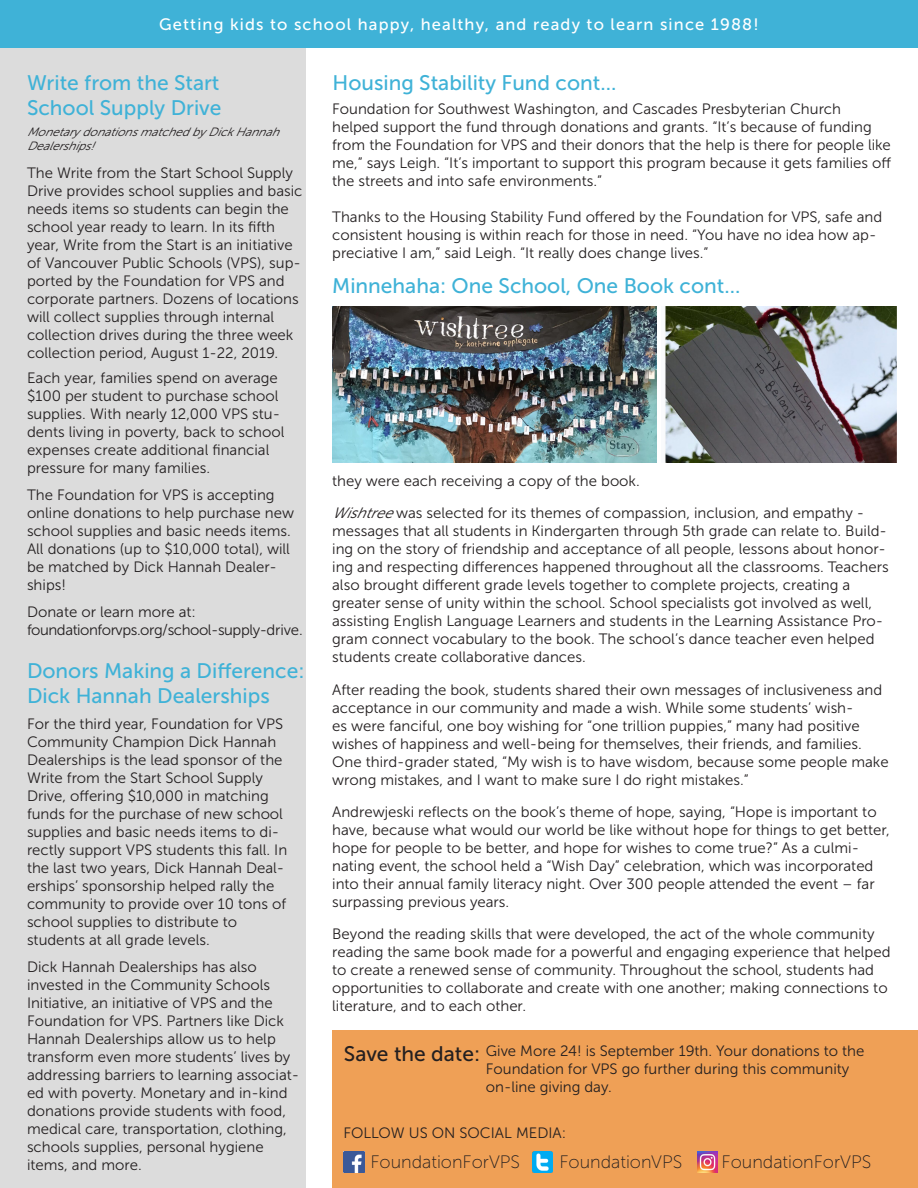
<style>
.page{position:relative;width:918px;height:1188px;background:#fff}
.page>*{position:absolute;margin:0;border:0;box-sizing:border-box;transform-origin:0 0}
.Sub_header{font:21px/25.2px "Museo Sans 500";color:#3fb2d7}
.Header1{font:21px "Museo Sans 500";color:#231f20}
.t1{font:18px "Museo Sans 100";color:#231f20}
.t2{font:16.5px "Museo Sans 500";letter-spacing:.07em;color:#fff}
.Articles{font:15px/18px "Museo Sans 300";color:#231f20}
.Articles-2{font:15px "Museo Sans 300";letter-spacing:-.03em;color:#231f20}
.Sub_copy{font:italic 12px/14.4px "Museo Sans 300";color:#231f20}
.s1{font-style:italic}
</style>
<div class="page">
<div style="left:0;top:35px;width:306px;height:1153px;background:#dcdcdc"></div>
<div style="left:0;top:0;width:918px;height:48px;background:#3fb2d7"></div>
<div style="left:332px;top:1030px;width:586px;height:158px;background:#efa056"></div>
<img style="left:343px;top:1151px;width:21px;height:21px">
<img style="left:532px;top:1151px;width:21px;height:21px">
<img style="left:697px;top:1151px;width:21px;height:21px">
<img style="left:332px;top:307px;width:324px;height:155px">
<img style="left:665px;top:306px;width:231px;height:156px">
<p class="t2" style="left:159px;top:15px;width:601px">Getting kids to school happy, healthy, and ready to learn since 1988!</p>
<p class="Sub_header" style="left:27px;top:71px;width:194px">Write from the Start</p>
<p class="Sub_header" style="left:27px;top:96px;width:196px">School Supply Drive</p>
<p class="Sub_copy" style="left:27px;top:125px;width:259px">MonetarydonationsmatchedbyDickHannah<br>Dealerships!</p>
<p class="Articles" style="left:27px;top:164px;width:277px">The Write from the Start School Supply Drive provides school supplies and basic needs items so students can begin the school year ready to learn. In its fifth year, Write from the Start is an initiative of Vancouver Public Schools (VPS), sup&shy;ported by the Foundation for VPS and corporate partners. Dozens of locations will collect supplies through internal collection drives during the three week collection period, August 1-22, 2019.</p>
<p class="Articles" style="left:27px;top:369px;width:259px">Each year, families spend on average $100 per student to purchase school supplies. With nearly 12,000 VPS stu&shy;dents living in poverty, back to school expenses create additional financial pressure for many families.</p>
<p class="Articles" style="left:27px;top:486px;width:269px">The Foundation for VPS is accepting online donations to help purchase new school supplies and basic needs items.<br>All donations (up to $10,000 total), will be matched by Dick Hannah Dealer&shy;ships!</p>
<p class="Articles" style="left:27px;top:603px;width:171px">Donate or learn more at:</p>
<p class="Articles-2" style="left:27px;top:622px;width:277px">foundationforvps.org/school-supply-drive.</p>
<p class="Sub_header" style="left:27px;top:658px;width:279px">Donors Making a Difference:<br>Dick Hannah Dealerships</p>
<p class="Articles" style="left:27px;top:715px;width:262px">For the third year, Foundation for VPS Community Champion Dick Hannah Dealerships is the lead sponsor of the Write from the Start School Supply Drive, offering $10,000 in matching funds for the purchase of new school supplies and basic needs items to di&shy;rectly support VPS students this fall. In the last two years, Dick Hannah Deal&shy;erships’ sponsorship helped rally the community to provide over 10 tons of school supplies to distribute to</p>
<p class="Articles" style="left:27px;top:931px;width:184px">students at all grade levels.</p>
<p class="Articles" style="left:27px;top:958px;width:274px">Dick Hannah Dealerships has also invested in the Community Schools Initiative, an initiative of VPS and the Foundation for VPS. Partners like Dick Hannah Dealerships allow us to help transform even more students’ lives by addressing barriers to learning associat&shy;ed with poverty. Monetary and in-kind donations provide students with food, medical care, transportation, clothing, schools supplies, personal hygiene items, and more.</p>
<p class="Sub_header" style="left:333px;top:71px;width:285px">Housing Stability Fund cont...</p>
<p class="Articles" style="left:332px;top:100px;width:560px">Foundation for Southwest Washington, and Cascades Presbyterian Church helped support the fund through donations and grants. “It’s because of funding from the Foundation for VPS and their donors that the help is there for people like me,” says Leigh. “It’s important to support this program because it gets families off the streets and into safe environments.”</p>
<p class="Articles" style="left:332px;top:208px;width:552px">Thanks to the Housing Stability Fund offered by the Foundation for VPS, safe and consistent housing is within reach for those in need. “You have no idea how ap&shy;preciative I am,” said Leigh. “It really does change lives.”</p>
<p class="Sub_header" style="left:332px;top:273px;width:410px">Minnehaha: One School, One Book cont...</p>
<p class="Articles" style="left:332px;top:465px;width:534px;line-height:32.4px">they were each receiving a copy of the book.<br><span class="s1">Wishtree</span>was selected for its themes of compassion, inclusion, and empathy -</p>
<p class="Articles" style="left:332px;top:522px;width:558px">messages that all students in Kindergarten through 5th grade can relate to. Build&shy;ing on the story of friendship and acceptance of all people, lessons about honor&shy;ing and respecting differences happened throughout all the classrooms. Teachers also brought different grade levels together to complete projects, creating a greater sense of unity within the school. School specialists got involved as well, assisting English Language Learners and students in the Learning Assistance Pro&shy;gram connect vocabulary to the book. The school’s dance teacher even helped students create collaborative dances.</p>
<p class="Articles" style="left:332px;top:681px;width:558px">After reading the book, students shared their own messages of inclusiveness and acceptance in our community and made a wish. While some students’ wish-<br>es were fanciful, one boy wishing for “one trillion puppies,” many had positive wishes of happiness and well-being for themselves, their friends, and families.<br>One third-grader stated, “My wish is to have wisdom, because some people make wrong mistakes, and I want to make sure I do right mistakes.”</p>
<p class="Articles" style="left:332px;top:803px;width:559px">Andrewjeski reflects on the book’s theme of hope, saying, “Hope is important to have, because what would our world be like without hope for things to get better, hope for people to be better, and hope for wishes to come true?” As a culmi&shy;nating event, the school held a “Wish Day” celebration, which was incorporated into their annual family literacy night. Over 300 people attended the event – far surpassing previous years.</p>
<p class="Articles" style="left:332px;top:925px;width:560px">Beyond the reading skills that were developed, the act of the whole community reading the same book made for a powerful and engaging experience that helped to create a renewed sense of community. Throughout the school, students had opportunities to collaborate and create with one another; making connections to literature, and to each other.</p>
<p class="Articles" style="left:486px;top:1042px;width:380px">Give More 24! is September 19th. Your donations to the<br>Foundation for VPS go further during this community</p>
<p class="Articles" style="left:486px;top:1078px;width:128px">on-line giving day.</p>
<p class="Articles" style="left:343px;top:1124px;width:224px">FOLLOW US ON SOCIAL MEDIA:</p>
<p class="Header1" style="left:344px;top:1042px;width:138px">Save the date:</p>
<p class="t1" style="left:370px;top:1153px;width:151px">FoundationForVPS</p>
<p class="t1" style="left:559px;top:1153px;width:124px">FoundationVPS</p>
<p class="t1" style="left:722px;top:1153px;width:151px">FoundationForVPS</p>
</div>
